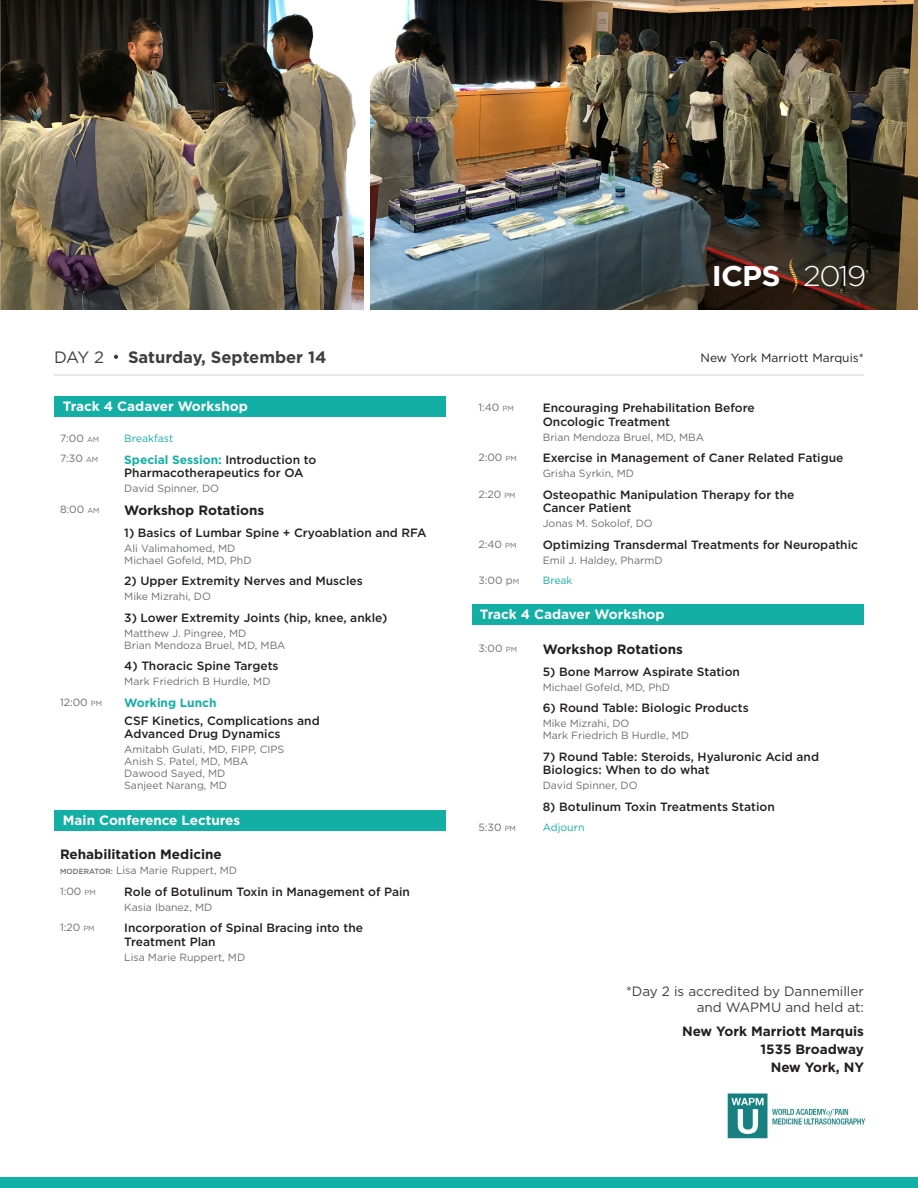
<style>
.page{position:relative;width:918px;height:1188px;background:#fff}
.page>*{position:absolute;margin:0;border:0;box-sizing:border-box;transform-origin:0 0}
.t1{font:700 28.5px "Gotham";color:#fff;scale:1.05 1}
.Agenda_-_Location{font:700 16.5px "Gotham";color:#3e3e3f}
.Agenda_-_Location-2{font:16.5px "Gotham";color:#3e3e3f}
.Agenda_-_Section{font:700 13.5px "Gotham";color:#231f20}
.Agenda_-_Section-2{font:700 13.5px "Gotham";color:#fff}
.t2{font:13.5px "Gotham";color:#3e3e3f}
.Agenda_-_Lecture_Nam{font:500 12px/13.5px "Gotham";color:#231f20}
.t3{font:12px "Gotham";color:#231f20}
.Agenda_-_Faculty_Nam{font:500 12px "Gotham";color:#231f20}
.Agenda_-_Time{font:700 12px "Gotham";color:#13afa5}
.Agenda_-_Faculty_Nam-2{font:10.5px "Gotham";color:#6c6d70}
.Agenda_-_Time-2{font:10.5px "Gotham";color:#6c6d70}
.Agenda_-_Section-3{font:10.5px "Gotham";color:#6c6d70}
.Agenda_-_Time-3{font:10.5px "Gotham";color:#13afa5}
.s1{font-size:7.35px}
.s2{font-weight:700;color:#13afa5}
.s3{font-weight:500;font-size:7.5px}
.s4{font-weight:300}
</style>
<div class="page">
<img style="left:371px;top:0;width:547px;height:310px">
<img style="left:0;top:0;width:363px;height:310px">
<div style="left:0;top:1178px;width:918px;height:10px;background:#13afa5"></div>
<svg style="left:789px;top:258px;width:9px;height:36px"></svg>
<img style="left:727px;top:1093px;width:139px;height:46px">
<hr style="left:54px;top:375px;width:810px;height:1px;background:#d1d2d4">
<svg style="left:114px;top:355px;width:4px;height:4px"></svg>
<div style="left:54px;top:397px;width:392px;height:20px;background:#13afa5"></div>
<div style="left:472px;top:604px;width:392px;height:21px;background:#13afa5"></div>
<div style="left:54px;top:810px;width:392px;height:21px;background:#13afa5"></div>
<p class="Agenda_-_Location-2" style="left:54px;top:346px;width:52px">DAY 2</p>
<p class="Agenda_-_Location" style="left:128px;top:346px;width:200px">Saturday, September 14</p>
<p class="Agenda_-_Section-2" style="left:63px;top:398px;width:186px">Track 4 Cadaver Workshop</p>
<p class="Agenda_-_Time-2" style="left:60px;top:432px;width:41px">7:00 <span class="s1">AM</span></p>
<p class="Agenda_-_Time-3" style="left:124px;top:432px;width:51px">Breakfast</p>
<p class="Agenda_-_Time-2" style="left:60px;top:452px;width:40px">7:30 <span class="s1">AM</span></p>
<p class="Agenda_-_Lecture_Nam" style="left:124px;top:453px;width:194px"><span class="s2">Special Session:</span> Introduction to<br>Pharmacotherapeutics for OA</p>
<p class="Agenda_-_Faculty_Nam-2" style="left:124px;top:482px;width:96px">David Spinner, DO</p>
<p class="Agenda_-_Section-3" style="left:60px;top:502px;width:41px">8:00 <span class="s1">AM</span></p>
<p class="Agenda_-_Section" style="left:124px;top:501px;width:142px">Workshop Rotations</p>
<p class="Agenda_-_Lecture_Nam" style="left:124px;top:525px;width:304px">1) Basics of Lumbar Spine + Cryoablation and RFA</p>
<p class="Agenda_-_Faculty_Nam-2" style="left:124px;top:541px;width:113px">Ali Valimahomed, MD</p>
<p class="Agenda_-_Faculty_Nam-2" style="left:124px;top:553px;width:129px">Michael Gofeld, MD, PhD</p>
<p class="Agenda_-_Lecture_Nam" style="left:124px;top:574px;width:240px">2) Upper Extremity Nerves and Muscles</p>
<p class="Agenda_-_Faculty_Nam-2" style="left:124px;top:590px;width:88px">Mike Mizrahi, DO</p>
<p class="Agenda_-_Lecture_Nam" style="left:124px;top:611px;width:265px">3) Lower Extremity Joints (hip, knee, ankle)</p>
<p class="Agenda_-_Faculty_Nam-2" style="left:124px;top:626px;width:124px">Matthew J. Pingree, MD</p>
<p class="Agenda_-_Faculty_Nam-2" style="left:124px;top:638px;width:163px">Brian Mendoza Bruel, MD, MBA</p>
<p class="Agenda_-_Faculty_Nam" style="left:124px;top:658px;width:156px">4) Thoracic Spine Targets</p>
<p class="Agenda_-_Faculty_Nam-2" style="left:124px;top:675px;width:148px">Mark Friedrich B Hurdle, MD</p>
<p class="Agenda_-_Time-2" style="left:60px;top:695px;width:44px">12:00 <span class="s1">PM</span></p>
<p class="Agenda_-_Time" style="left:124px;top:695px;width:94px">Working Lunch</p>
<p class="Agenda_-_Lecture_Nam" style="left:124px;top:714px;width:197px">CSF Kinetics, Complications and</p>
<p class="Agenda_-_Lecture_Nam" style="left:124px;top:727px;width:158px">Advanced Drug Dynamics</p>
<p class="Agenda_-_Faculty_Nam-2" style="left:124px;top:743px;width:161px">Amitabh Gulati, MD, FIPP, CIPS</p>
<p class="Agenda_-_Faculty_Nam-2" style="left:124px;top:755px;width:126px">Anish S. Patel, MD, MBA</p>
<p class="Agenda_-_Faculty_Nam-2" style="left:124px;top:767px;width:103px">Dawood Sayed, MD</p>
<p class="Agenda_-_Time-2" style="left:124px;top:779px;width:104px">Sanjeet Narang, MD</p>
<p class="Agenda_-_Section-2" style="left:63px;top:811px;width:179px">Main Conference Lectures</p>
<p class="Agenda_-_Section" style="left:60px;top:845px;width:163px">Rehabilitation Medicine</p>
<p class="Agenda_-_Section-3" style="left:60px;top:864px;width:179px"><span class="s3">MODERATOR:</span> Lisa Marie Ruppert, MD</p>
<p class="Agenda_-_Time-2" style="left:60px;top:884px;width:37px">1:00 <span class="s1">PM</span></p>
<p class="Agenda_-_Lecture_Nam" style="left:124px;top:885px;width:287px">Role of Botulinum Toxin in Management of Pain</p>
<p class="Agenda_-_Faculty_Nam-2" style="left:124px;top:900px;width:90px">Kasia Ibanez, MD</p>
<p class="Agenda_-_Time-2" style="left:60px;top:921px;width:36px">1:20 <span class="s1">PM</span></p>
<p class="Agenda_-_Lecture_Nam" style="left:124px;top:921px;width:240px">Incorporation of Spinal Bracing into the<br>Treatment Plan</p>
<p class="Agenda_-_Section-3" style="left:124px;top:950px;width:123px">Lisa Marie Ruppert, MD</p>
<p class="t1" style="left:712px;top:257px;width:149px">ICPS <span class="s4">2019</span></p>
<p class="t3" style="left:701px;top:350px;width:165px">New York Marriott Marquis*</p>
<p class="Agenda_-_Time-2" style="left:478px;top:401px;width:37px">1:40 <span class="s1">PM</span></p>
<p class="Agenda_-_Lecture_Nam" style="left:543px;top:401px;width:213px">Encouraging Prehabilitation Before</p>
<p class="Agenda_-_Lecture_Nam" style="left:543px;top:415px;width:129px">Oncologic Treatment</p>
<p class="Agenda_-_Faculty_Nam-2" style="left:543px;top:430px;width:163px">Brian Mendoza Bruel, MD, MBA</p>
<p class="Agenda_-_Time-2" style="left:478px;top:451px;width:40px">2:00 <span class="s1">PM</span></p>
<p class="Agenda_-_Lecture_Nam" style="left:543px;top:451px;width:302px">Exercise in Management of Caner Related Fatigue</p>
<p class="Agenda_-_Faculty_Nam-2" style="left:543px;top:467px;width:93px">Grisha Syrkin, MD</p>
<p class="Agenda_-_Time-2" style="left:478px;top:487px;width:39px">2:20 <span class="s1">PM</span></p>
<p class="Agenda_-_Lecture_Nam" style="left:543px;top:488px;width:253px">Osteopathic Manipulation Therapy for the</p>
<p class="Agenda_-_Lecture_Nam" style="left:543px;top:501px;width:90px">Cancer Patient</p>
<p class="Agenda_-_Faculty_Nam-2" style="left:543px;top:517px;width:112px">Jonas M. Sokolof, DO</p>
<p class="Agenda_-_Time-2" style="left:478px;top:537px;width:39px">2:40 <span class="s1">PM</span></p>
<p class="Agenda_-_Lecture_Nam" style="left:543px;top:538px;width:317px">Optimizing Transdermal Treatments for Neuropathic</p>
<p class="Agenda_-_Faculty_Nam-2" style="left:543px;top:554px;width:121px">Emil J. Haldey, PharmD</p>
<p class="Agenda_-_Time-2" style="left:478px;top:574px;width:42px">3:00 p<span class="s1">M</span></p>
<p class="Agenda_-_Time-3" style="left:543px;top:574px;width:31px">Break</p>
<p class="Agenda_-_Section-2" style="left:480px;top:605px;width:186px">Track 4 Cadaver Workshop</p>
<p class="Agenda_-_Section-3" style="left:478px;top:641px;width:40px">3:00 <span class="s1">PM</span></p>
<p class="Agenda_-_Section" style="left:543px;top:640px;width:142px">Workshop Rotations</p>
<p class="Agenda_-_Lecture_Nam" style="left:543px;top:664px;width:199px">5) Bone Marrow Aspirate Station</p>
<p class="Agenda_-_Faculty_Nam-2" style="left:543px;top:680px;width:129px">Michael Gofeld, MD, PhD</p>
<p class="Agenda_-_Lecture_Nam" style="left:543px;top:701px;width:208px">6) Round Table: Biologic Products</p>
<p class="Agenda_-_Faculty_Nam-2" style="left:543px;top:717px;width:88px">Mike Mizrahi, DO</p>
<p class="Agenda_-_Faculty_Nam-2" style="left:543px;top:729px;width:148px">Mark Friedrich B Hurdle, MD</p>
<p class="Agenda_-_Lecture_Nam" style="left:543px;top:750px;width:278px">7) Round Table: Steroids, Hyaluronic Acid and<br>Biologics: When to do what</p>
<p class="Agenda_-_Faculty_Nam-2" style="left:543px;top:779px;width:96px">David Spinner, DO</p>
<p class="Agenda_-_Lecture_Nam" style="left:543px;top:800px;width:234px">8) Botulinum Toxin Treatments Station</p>
<p class="Agenda_-_Time-2" style="left:478px;top:821px;width:39px">5:30 <span class="s1">PM</span></p>
<p class="Agenda_-_Time-3" style="left:543px;top:821px;width:43px">Adjourn</p>
<p class="t2" style="left:626px;top:983px;width:239px">*Day 2 is accredited by Dannemiller</p>
<p class="t2" style="left:697px;top:999px;width:169px">and WAPMU and held at:</p>
<p class="Agenda_-_Section" style="left:682px;top:1023px;width:183px">New York Marriott Marquis</p>
<p class="Agenda_-_Section" style="left:761px;top:1041px;width:105px">1535 Broadway</p>
<p class="Agenda_-_Section" style="left:771px;top:1059px;width:95px">New York, NY</p>
</div>
